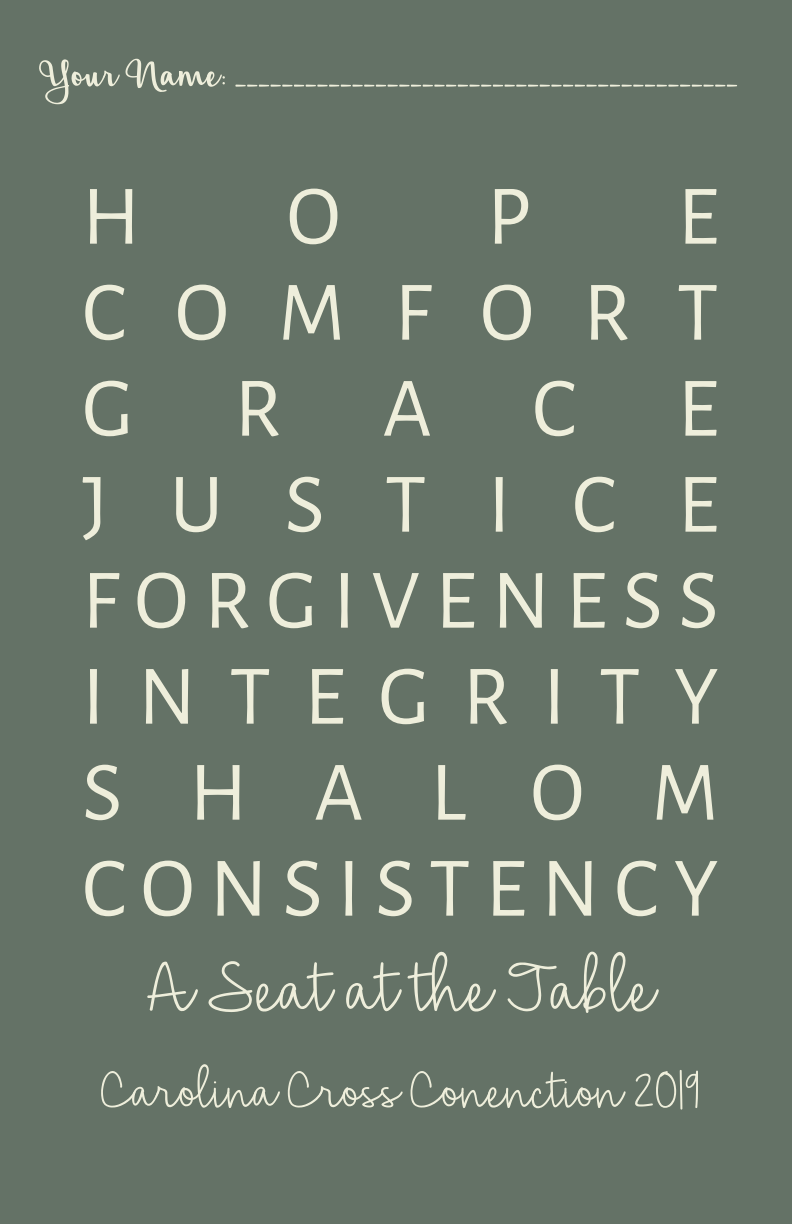
<style>
.page{position:relative;width:792px;height:1224px;background:#647266}
.page>*{position:absolute;margin:0;border:0;box-sizing:border-box;transform-origin:0 0}
.t1{font:300 110px "Hickory Jack";color:#eeeedb}
.t2{font:300 80px "Hickory Jack";color:#eeeedb}
.t3{font:76px "Luna";letter-spacing:.435em;color:#eeeedb}
.t4{font:76px "Luna";letter-spacing:.205em;color:#eeeedb}
.t5{font:76px "Luna";letter-spacing:.195em;color:#eeeedb}
.t6{font:76px "Luna";letter-spacing:.645em;color:#eeeedb}
.t7{font:76px "Luna";letter-spacing:.81em;color:#eeeedb}
.t8{font:60px "Hickory Jack";color:#eeeedb}
</style>
<div class="page">
<p class="t8" style="left:39px;top:45px;width:700px">Your Name: ___________________________________________</p>
<p class="t3" style="left:82px;top:159px;width:60px">H</p>
<p class="t3" style="left:287px;top:159px;width:56px">O</p>
<p class="t3" style="left:487px;top:159px;width:46px">P</p>
<p class="t3" style="left:678px;top:159px;width:43px">E</p>
<p class="t6" style="left:82px;top:255px;width:638px">COMFORT</p>
<p class="t3" style="left:82px;top:351px;width:52px">G</p>
<p class="t3" style="left:234px;top:351px;width:49px">R</p>
<p class="t3" style="left:383px;top:351px;width:51px">A</p>
<p class="t3" style="left:532px;top:351px;width:46px">C</p>
<p class="t3" style="left:678px;top:351px;width:43px">E</p>
<p class="t7" style="left:82px;top:447px;width:638px">JUSTICE</p>
<p class="t4" style="left:82px;top:543px;width:638px">FORGIVENESS</p>
<p class="t3" style="left:82px;top:639px;width:638px">INTEGRITY</p>
<p class="t3" style="left:82px;top:735px;width:638px">SHALOM</p>
<p class="t5" style="left:82px;top:831px;width:638px">CONSISTENCY</p>
<p class="t1" style="left:147px;top:935px;width:508px">A Seat at the Table</p>
<p class="t2" style="left:101px;top:1052px;width:601px">Carolina Cross Conenction 2019</p>
</div>
